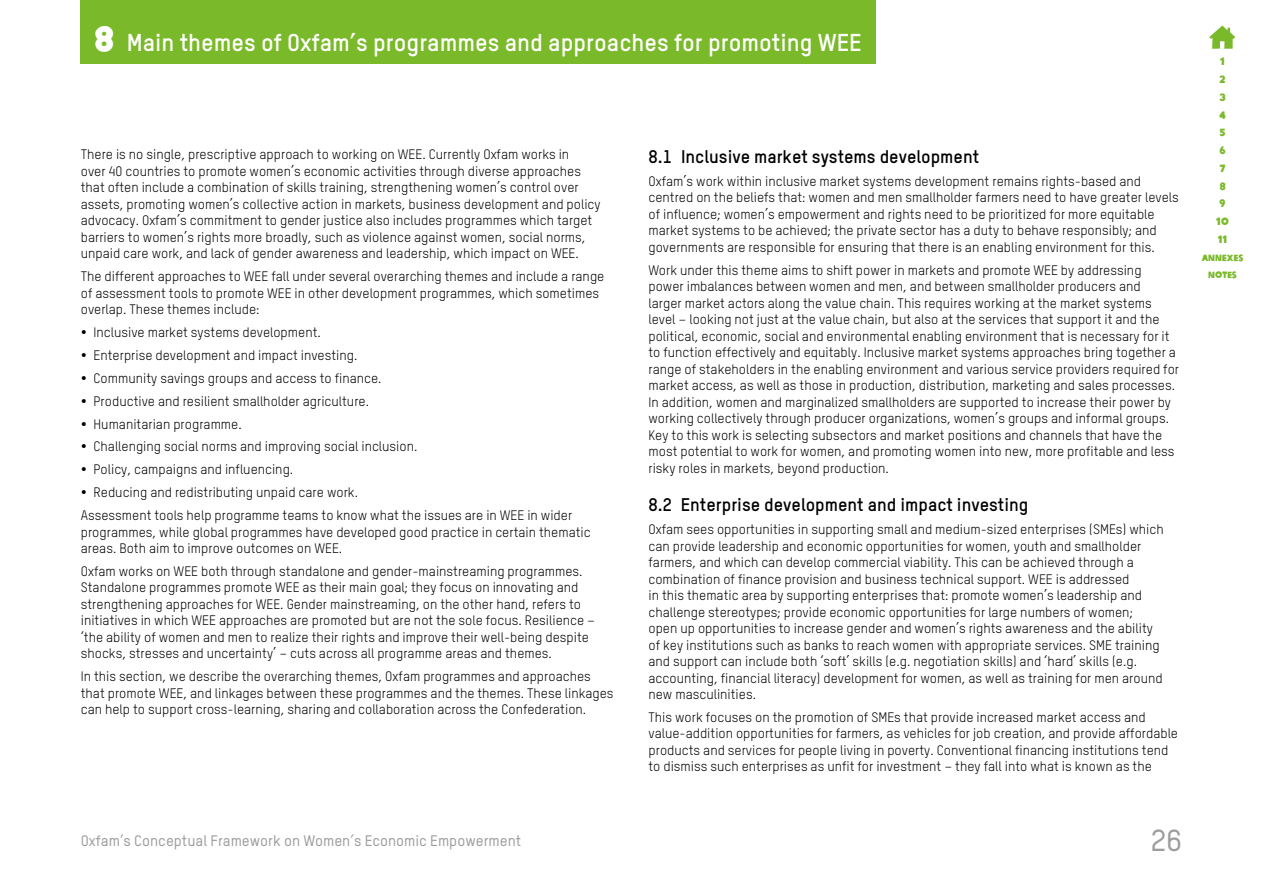
<style>
.page{position:relative;width:1263px;height:893px;background:#fff}
.page>*{position:absolute;margin:0;border:0;box-sizing:border-box;transform-origin:0 0}
.t1{font:500 30px "Oxfam TSTARPRO";color:#9d9d9c}
.t2{font:700 24px "Oxfam TSTARPRO";color:#fff}
.t3{font:700 18px "Oxfam TSTARPRO";color:#000}
.t4{font:500 15px "Oxfam TSTARPRO";color:#9d9d9c}
.t5{font:13.5px/16.5px "Oxfam TSTARPRO";color:#000}
.t6{font:10.5px/17.7px "Oxfam Global Headline";color:#7ab929;text-align:center}
.t7{font:9px/17.7px "Oxfam Global Headline";letter-spacing:-.03em;color:#7ab929;text-align:center}
.s1{font-family:"Oxfam Global Headline";font-weight:400;font-size:34.5px}
</style>
<div class="page">
<div style="left:81px;top:0;width:795px;height:64px;background:#7ab929"></div>
<svg style="left:1209px;top:26px;width:26px;height:23px"></svg>
<h2 class="t2" style="left:94px;top:27px;width:769px"><span class="s1">8</span> Main themes of Oxfam’s programmes and approaches for promoting WEE</h2>
<p class="t5" style="left:81px;top:146px;width:521px">There is no single, prescriptive approach to working on WEE. Currently Oxfam works in<br>over 40 countries to promote women’s economic activities through diverse approaches that often include a combination of skills training, strengthening women’s control over assets, promoting women’s collective action in markets, business development and policy advocacy. Oxfam’s commitment to gender justice also includes programmes which target barriers to women’s rights more broadly, such as violence against women, social norms, unpaid care work, and lack of gender awareness and leadership, which impact on WEE.</p>
<p class="t5" style="left:81px;top:268px;width:525px">The different approaches to WEE fall under several overarching themes and include a range of assessment tools to promote WEE in other development programmes, which sometimes overlap. These themes include:</p>
<p class="t5" style="left:94px;top:324px;width:229px">Inclusive market systems development.</p>
<p class="t5" style="left:94px;top:347px;width:265px">Enterprise development and impact investing.</p>
<p class="t5" style="left:94px;top:370px;width:290px">Community savings groups and access to finance.</p>
<p class="t5" style="left:94px;top:392px;width:277px">Productive and resilient smallholder agriculture.</p>
<p class="t5" style="left:94px;top:415px;width:150px">Humanitarian programme.</p>
<p class="t5" style="left:94px;top:438px;width:325px">Challenging social norms and improving social inclusion.</p>
<p class="t5" style="left:94px;top:461px;width:201px">Policy, campaigns and influencing.</p>
<p class="t5" style="left:94px;top:484px;width:266px">Reducing and redistributing unpaid care work.</p>
<p class="t5" style="left:81px;top:507px;width:493px">Assessment tools help programme teams to know what the issues are in WEE in wider</p>
<p class="t5" style="left:81px;top:523px;width:511px">programmes, while global programmes have developed good practice in certain thematic areas. Both aim to improve outcomes on WEE.</p>
<p class="t5" style="left:81px;top:563px;width:516px">Oxfam works on WEE both through standalone and gender-mainstreaming programmes.<br>Standalone programmes promote WEE as their main goal; they focus on innovating and strengthening approaches for WEE. Gender mainstreaming, on the other hand, refers to initiatives in which WEE approaches are promoted but are not the sole focus. Resilience – ‘the ability of women and men to realize their rights and improve their well-being despite shocks, stresses and uncertainty’ – cuts across all programme areas and themes.</p>
<p class="t5" style="left:81px;top:668px;width:534px">In this section, we describe the overarching themes, Oxfam programmes and approaches that promote WEE, and linkages between these programmes and the themes. These linkages can help to support cross-learning, sharing and collaboration across the Confederation.</p>
<h3 class="t3" style="left:648px;top:145px;width:332px">8.1 Inclusive market systems development</h3>
<p class="t5" style="left:648px;top:172px;width:532px">Oxfam’s work within inclusive market systems development remains rights-based and centred on the beliefs that: women and men smallholder farmers need to have greater levels of influence; women’s empowerment and rights need to be prioritized for more equitable market systems to be achieved; the private sector has a duty to behave responsibly; and governments are responsible for ensuring that there is an enabling environment for this.</p>
<p class="t5" style="left:648px;top:261px;width:532px">Work under this theme aims to shift power in markets and promote WEE by addressing power imbalances between women and men, and between smallholder producers and<br>larger market actors along the value chain. This requires working at the market systems level – looking not just at the value chain, but also at the services that support it and the political, economic, social and environmental enabling environment that is necessary for it to function effectively and equitably. Inclusive market systems approaches bring together a range of stakeholders in the enabling environment and various service providers required for market access, as well as those in production, distribution, marketing and sales processes.<br>In addition, women and marginalized smallholders are supported to increase their power by working collectively through producer organizations, women’s groups and informal groups.<br>Key to this work is selecting subsectors and market positions and channels that have the most potential to work for women, and promoting women into new, more profitable and less risky roles in markets, beyond production.</p>
<h3 class="t3" style="left:648px;top:493px;width:381px">8.2 Enterprise development and impact investing</h3>
<p class="t5" style="left:648px;top:521px;width:517px">Oxfam sees opportunities in supporting small and medium-sized enterprises (SMEs) which can provide leadership and economic opportunities for women, youth and smallholder farmers, and which can develop commercial viability. This can be achieved through a combination of finance provision and business technical support. WEE is addressed<br>in this thematic area by supporting enterprises that: promote women’s leadership and challenge stereotypes; provide economic opportunities for large numbers of women; open up opportunities to increase gender and women’s rights awareness and the ability of key institutions such as banks to reach women with appropriate services. SME training and support can include both ‘soft’ skills (e.g. negotiation skills) and ‘hard’ skills (e.g. accounting, financial literacy) development for women, as well as training for men around new masculinities.</p>
<p class="t5" style="left:648px;top:709px;width:531px">This work focuses on the promotion of SMEs that provide increased market access and value-addition opportunities for farmers, as vehicles for job creation, and provide affordable products and services for people living in poverty. Conventional financing institutions tend to dismiss such enterprises as unfit for investment – they fall into what is known as the</p>
<p class="t6" style="left:1216px;top:52px;width:14px">1<br>2<br>3<br>4<br>5<br>6<br>7<br>8<br>9<br>10<br>11</p>
<p class="t7" style="left:1202px;top:248px;width:43px">ANNEXES<br>NOTES</p>
<p class="t4" style="left:81px;top:831px;width:442px">Oxfam’s Conceptual Framework on Women’s Economic Empowerment</p>
<h1 class="t1" style="left:1151px;top:822px;width:33px">26</h1>
</div>
